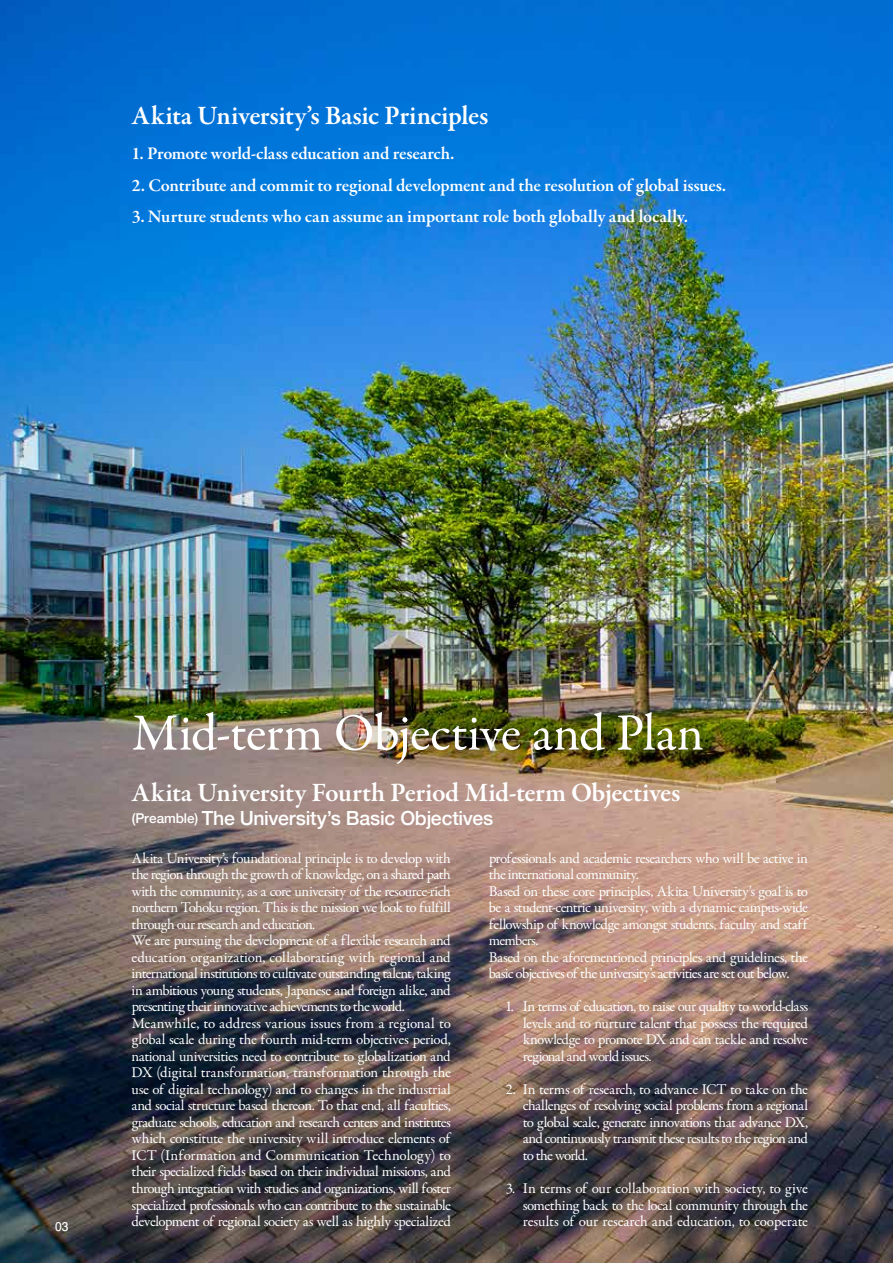
<style>
.page{position:relative;width:893px;height:1263px;background:#fff}
.page>*{position:absolute;margin:0;border:0;box-sizing:border-box;transform-origin:0 0}
.t1{font:52.5px "Garamond Premr Pro";letter-spacing:-.01em;color:#fff}
.t2{font:600 27px "Garamond Premr Pro";letter-spacing:-.015em;color:#fff}
.t3{font:500 19.5px "Helvetica Neue";letter-spacing:-.015em;color:#fff}
.t4{font:600 18px "Garamond Premr Pro";letter-spacing:-.015em;color:#fff}
.t5{font:15px/16.5px "Garamond Premr Pro";letter-spacing:-.035em;color:#fff;text-align:justify}
.t6{font:700 12px "Futo Go B101 Pro";color:#fff}
.s1{font-size:13.5px}
</style>
<div class="page">
<img style="left:0;top:0;width:893px;height:1263px">
<h2 class="t2" style="left:132px;top:100px;width:358px">Akita University’s Basic Principles</h2>
<p class="t4" style="left:131px;top:142px;width:324px">1. Promote world-class education and research.</p>
<p class="t4" style="left:132px;top:174px;width:596px">2. Contribute and commit to regional development and the resolution of global issues.</p>
<p class="t4" style="left:132px;top:205px;width:558px">3. Nurture students who can assume an important role both globally and locally.</p>
<p class="t6" style="left:55px;top:1217px;width:15px">03</p>
<h1 class="t1" style="left:132px;top:701px;width:574px">Mid-term Objective and Plan</h1>
<h2 class="t2" style="left:132px;top:776px;width:550px">Akita University Fourth Period Mid-term Objectives</h2>
<h3 class="t3" style="left:132px;top:802px;width:363px"><span class="s1">(Preamble)</span> The University’s Basic Objectives</h3>
<p class="t5" style="left:132px;top:850px;width:321px;text-align:left">Akita University’s foundational principle is to develop with the region through the growth of knowledge, on a shared path with the community, as a core university of the resource-rich northern Tohoku region. This is the mission we look to fulfill through our research and education.<br>We are pursuing the development of a f lexible research and education organization, collaborating with regional and international institutions to cultivate outstanding talent, taking in ambitious young students, Japanese and foreign alike, and presenting their innovative achievements to the world.<br>Meanwhile, to address various issues from a regional to global scale during the fourth mid-term objectives period, national universities need to contribute to globalization and DX (digital transformation, transformation through the use of digital technology) and to changes in the industrial and social structure based thereon. To that end, all faculties, graduate schools, education and research centers and institutes which constitute the university will introduce elements of ICT (Information and Communication Technology) to their specialized fields based on their individual missions, and through integration with studies and organizations, will foster specialized professionals who can contribute to the sustainable development of regional society as well as highly specialized</p>
<p class="t5" style="left:489px;top:850px;width:321px;text-align:left">professionals and academic researchers who will be active in the international community.<br>Based on these core principles, Akita University’s goal is to be a student-centric university, with a dynamic campus-wide fellowship of knowledge amongst students, faculty and staff members.<br>Based on the aforementioned principles and guidelines, the basic objectives of the university’s activities are set out below.</p>
<p class="t5" style="left:523px;top:999px;width:287px;text-indent:-18px">1. In terms of education, to raise our quality to world-class levels and to nurture talent that possess the required knowledge to promote DX and can tackle and resolve regional and world issues.</p>
<p class="t5" style="left:523px;top:1081px;width:287px;text-indent:-17px">2. In terms of research, to advance ICT to take on the challenges of resolving social problems from a regional to global scale, generate innovations that advance DX, and continuously transmit these results to the region and to the world.</p>
<p class="t5" style="left:523px;top:1180px;width:287px;text-indent:-17px">3. In terms of our collaboration with society, to give something back to the local community through the results of our research and education, to cooperate</p>
</div>
